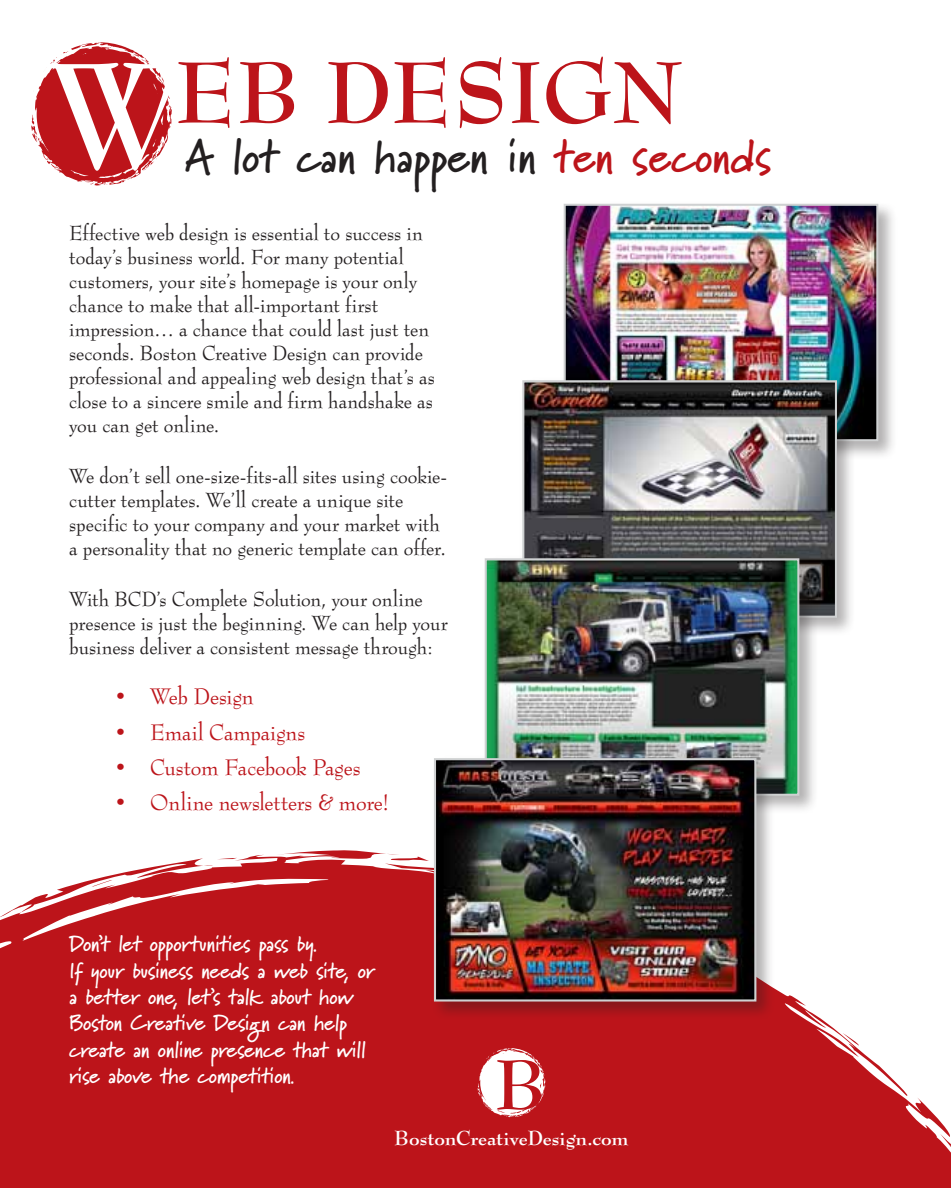
<style>
.page{position:relative;width:951px;height:1188px;background:#fff}
.page>*{position:absolute;margin:0;border:0;box-sizing:border-box;transform-origin:0 0}
.t1{font:85px "Bernhard Modern Bold BT";color:#bc141a}
.t2{font:700 46.8px "Marydale";color:#231f20}
.t3{font:700 22px/26.4px "Marydale";letter-spacing:-.015em;color:#fff}
.t4{font:22px "Bernhard Modern BT";letter-spacing:-.005em;color:#bc141a}
.t5{font:20px/24px "Bernhard Modern BT";color:#231f20}
.t6{font:20px "Bernhard Modern Bold BT";letter-spacing:-.01em;color:#fff}
.s1{font-size:147px;color:#fff}
.s2{color:#bc141a}
</style>
<div class="page">
<svg style="left:31px;top:42px;width:141px;height:144px"></svg>
<svg style="left:0;top:850px;width:950px;height:338px;fill:#bc141a"></svg>
<svg style="left:842px;top:1033px;width:16px;height:13px"></svg>
<svg style="left:385px;top:854px;width:46px;height:24px"></svg>
<svg style="left:217px;top:858px;width:20px;height:1px"></svg>
<svg style="left:92px;top:880px;width:20px;height:7px"></svg>
<svg style="left:477px;top:1048px;width:68px;height:69px"></svg>
<div style="left:561px;top:201px;width:336px;height:259px;background:#231f20;opacity:.35"></div>
<img style="left:566px;top:207px;width:309px;height:231px">
<div style="left:563px;top:204px;width:315px;height:237px;border:2px solid #cfd1d2"></div>
<div style="left:519px;top:377px;width:336px;height:260px;background:#231f20;opacity:.35"></div>
<img style="left:525px;top:383px;width:308px;height:232px">
<div style="left:522px;top:380px;width:314px;height:238px;border:2px solid #cfd1d2"></div>
<div style="left:482px;top:556px;width:336px;height:259px;background:#231f20;opacity:.35"></div>
<img style="left:487px;top:561px;width:309px;height:232px">
<div style="left:484px;top:558px;width:315px;height:238px;border:2px solid #cfd1d2"></div>
<div style="left:431px;top:755px;width:344px;height:265px;background:#231f20;opacity:.35"></div>
<img style="left:437px;top:761px;width:316px;height:238px">
<div style="left:434px;top:758px;width:322px;height:244px;border:2px solid #cfd1d2"></div>
<h1 class="t1" style="left:45px;top:39px;width:637px"><span class="s1">W</span>EB DESIGN</h1>
<h2 class="t2" style="left:184px;top:128px;width:588px">A lot can happen in <span class="s2">ten seconds</span></h2>
<p class="t5" style="left:69px;top:220px;width:367px">Effective web design is essential to success in today’s business world. For many potential customers, your site’s homepage is your only chance to make that all-important first impression… a chance that could last just ten seconds. Boston Creative Design can provide professional and appealing web design that’s as close to a sincere smile and firm handshake as you can get online.</p>
<p class="t5" style="left:69px;top:463px;width:379px">We don’t sell one-size-fits-all sites using cookie&shy;cutter templates. We’ll create a unique site specific to your company and your market with a personality that no generic template can offer.</p>
<p class="t5" style="left:69px;top:586px;width:380px">With BCD’s Complete Solution, your online presence is just the beginning. We can help your business deliver a consistent message through:</p>
<p class="t4" style="left:114px;top:682px;width:141px">• Web Design</p>
<p class="t4" style="left:114px;top:717px;width:193px">• Email Campaigns</p>
<p class="t4" style="left:114px;top:753px;width:248px">• Custom Facebook Pages</p>
<p class="t4" style="left:114px;top:788px;width:276px">• Online newsletters &amp; more!</p>
<p class="t3" style="left:69px;top:930px;width:307px">Don’t let opportunities pass by.<br>If your business needs a web site, or a better one, let’s talk about how<br>Boston Creative Design can help create an online presence that will rise above the competition.</p>
<p class="t6" style="left:394px;top:1125px;width:236px">BostonCreativeDesign.com</p>
</div>
